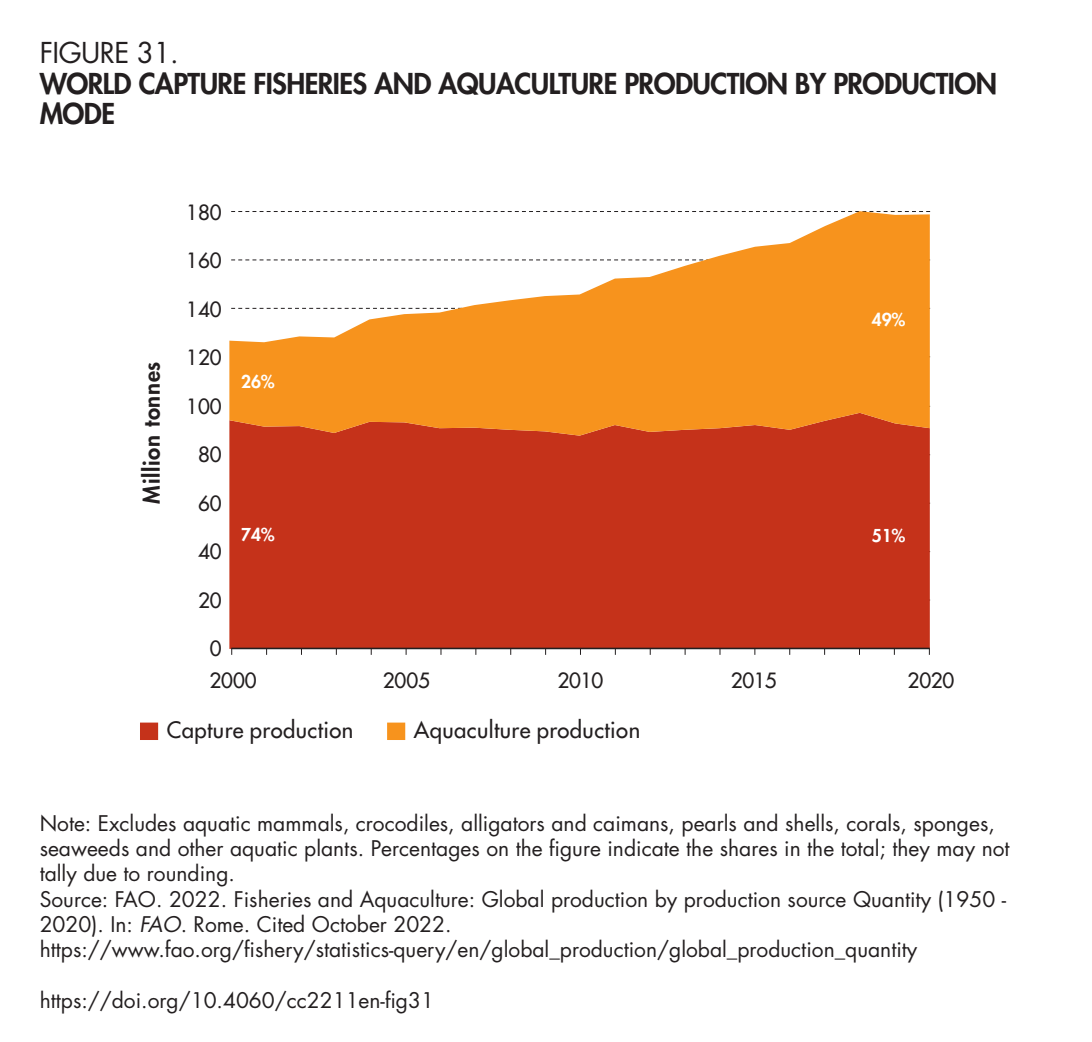
<style>
.page{position:relative;width:1092px;height:1042px;background:#fff}
.page>*{position:absolute;margin:0;border:0;box-sizing:border-box;transform-origin:0 0}
.Figure_Title{font:800 28px/30.8px "Futura Std";letter-spacing:-.02em;color:#231f20}
.Figure_No{font:28px "Futura Std";letter-spacing:-.02em;color:#231f20}
.t1{font:500 22.05px "Futura Std";letter-spacing:.02em;color:#231f20}
.t2{font:800 22.05px "Futura Std";letter-spacing:.035em;color:#231f20}
.t3{font:21px/25.2px "Futura Std";color:#231f20}
.t4{font:500 20.3px "Futura Std";color:#231f20}
.t5{font:800 17.15px "Futura Std";color:#fff}
.s1{font-style:italic}
</style>
<div class="page">
<div style="left:229px;top:436px;width:700px;height:213px;background:#c5321a"></div>
<svg style="left:229px;top:211px;width:700px;height:225px;fill:#f7931d"></svg>
<hr style="left:231px;top:648px;width:698px;height:1px;background:#231f20">
<svg style="left:614px;top:649px;width:2px;height:6px"></svg>
<svg style="left:370px;top:649px;width:2px;height:6px"></svg>
<div style="left:141px;top:724px;width:15px;height:14px;background:#c5321a"></div>
<div style="left:140px;top:722px;width:18px;height:18px;border:3px solid #c5321a"></div>
<div style="left:388px;top:724px;width:15px;height:14px;background:#f7931d"></div>
<div style="left:387px;top:722px;width:18px;height:18px;border:3px solid #f7931d"></div>
<p class="Figure_No" style="left:40px;top:35px;width:141px">FIGURE 31.</p>
<p class="Figure_Title" style="left:40px;top:68px;width:958px">WORLD CAPTURE FISHERIES AND AQUACULTURE PRODUCTION BY PRODUCTION<br>MODE</p>
<p class="t4" style="left:186px;top:199px;width:37px">180</p>
<p class="t2" style="left:138px;top:503px;width:143px;rotate:-90deg">Million tonnes</p>
<p class="t4" style="left:186px;top:248px;width:37px">160</p>
<p class="t4" style="left:186px;top:296px;width:37px">140</p>
<p class="t4" style="left:186px;top:345px;width:37px">120</p>
<p class="t4" style="left:186px;top:393px;width:37px">100</p>
<p class="t4" style="left:198px;top:442px;width:25px">80</p>
<p class="t4" style="left:198px;top:491px;width:25px">60</p>
<p class="t4" style="left:198px;top:539px;width:25px">40</p>
<p class="t4" style="left:198px;top:588px;width:25px">20</p>
<p class="t4" style="left:210px;top:636px;width:13px">0</p>
<p class="t5" style="left:241px;top:371px;width:35px">26%</p>
<p class="t5" style="left:871px;top:309px;width:35px">49%</p>
<p class="t5" style="left:241px;top:523px;width:35px">74%</p>
<p class="t5" style="left:871px;top:525px;width:35px">51%</p>
<p class="t4" style="left:209px;top:668px;width:49px">2000</p>
<p class="t4" style="left:382px;top:668px;width:49px">2005</p>
<p class="t4" style="left:557px;top:668px;width:47px">2010</p>
<p class="t4" style="left:730px;top:668px;width:47px">2015</p>
<p class="t4" style="left:907px;top:668px;width:48px">2020</p>
<p class="t1" style="left:167px;top:716px;width:188px">Capture production</p>
<p class="t1" style="left:413px;top:716px;width:228px">Aquaculture production</p>
<p class="t3" style="left:40px;top:811px;width:971px">Note: Excludes aquatic mammals, crocodiles, alligators and caimans, pearls and shells, corals, sponges, seaweeds and other aquatic plants. Percentages on the figure indicate the shares in the total; they may not tally due to rounding.</p>
<p class="t3" style="left:40px;top:886px;width:967px">Source: FAO. 2022. Fisheries and Aquaculture: Global production by production source Quantity (1950 -<br>2020). In: <span class="s1">FAO</span>. Rome. Cited October 2022.</p>
<p class="t3" style="left:40px;top:937px;width:879px">https://www.fao.org/fishery/statistics-query/en/global_production/global_production_quantity</p>
<p class="t3" style="left:40px;top:987px;width:396px">https://doi.org/10.4060/cc2211en-fig31</p>
</div>
